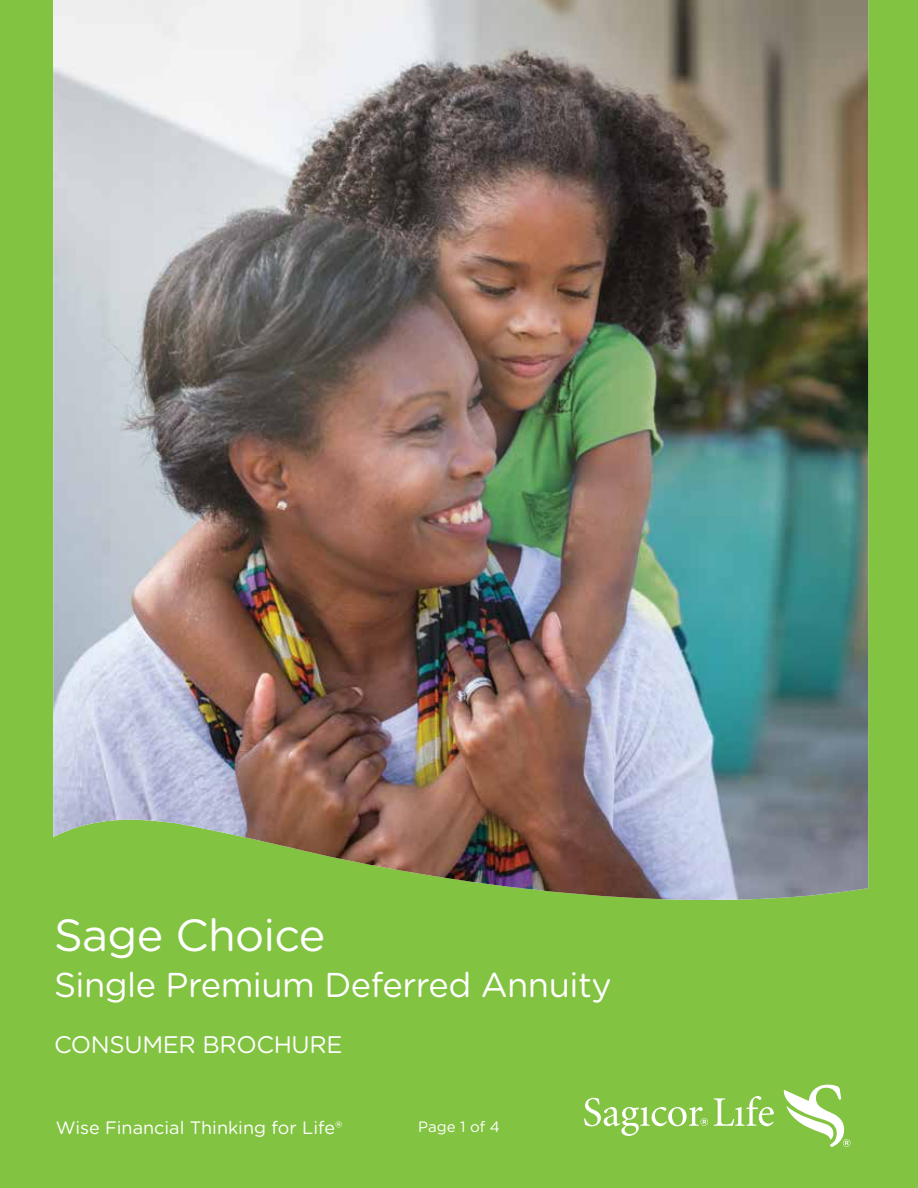
<style>
.page{position:relative;width:918px;height:1188px;background:#82c341}
.page>*{position:absolute;margin:0;border:0;box-sizing:border-box;transform-origin:0 0}
.t1{font:45px "Gotham Rounded";letter-spacing:-.015em;color:#fff}
.t2{font:34.5px "Gotham Rounded";letter-spacing:-.015em;color:#fff}
.t3{font:24px "Gotham Rounded";letter-spacing:-.015em;color:#fff}
.t4{font:18px "Gotham Rounded";color:#fff}
.t5{font:15px "Gotham";color:#fff}
</style>
<div class="page">
<img style="left:53px;top:0;width:815px;height:900px">
<svg style="left:714px;top:1096px;width:60px;height:30px"></svg>
<svg style="left:783px;top:1085px;width:67px;height:62px"></svg>
<svg style="left:584px;top:1098px;width:124px;height:38px"></svg>
<h1 class="t1" style="left:54px;top:904px;width:273px">Sage Choice</h1>
<h2 class="t2" style="left:54px;top:961px;width:559px">Single Premium Deferred Annuity</h2>
<h3 class="t3" style="left:54px;top:1028px;width:290px">CONSUMER BROCHURE</h3>
<p class="t4" style="left:56px;top:1115px;width:288px">Wise Financial Thinking for Life®</p>
<p class="t5" style="left:418px;top:1117px;width:83px">Page 1 of 4</p>
</div>
